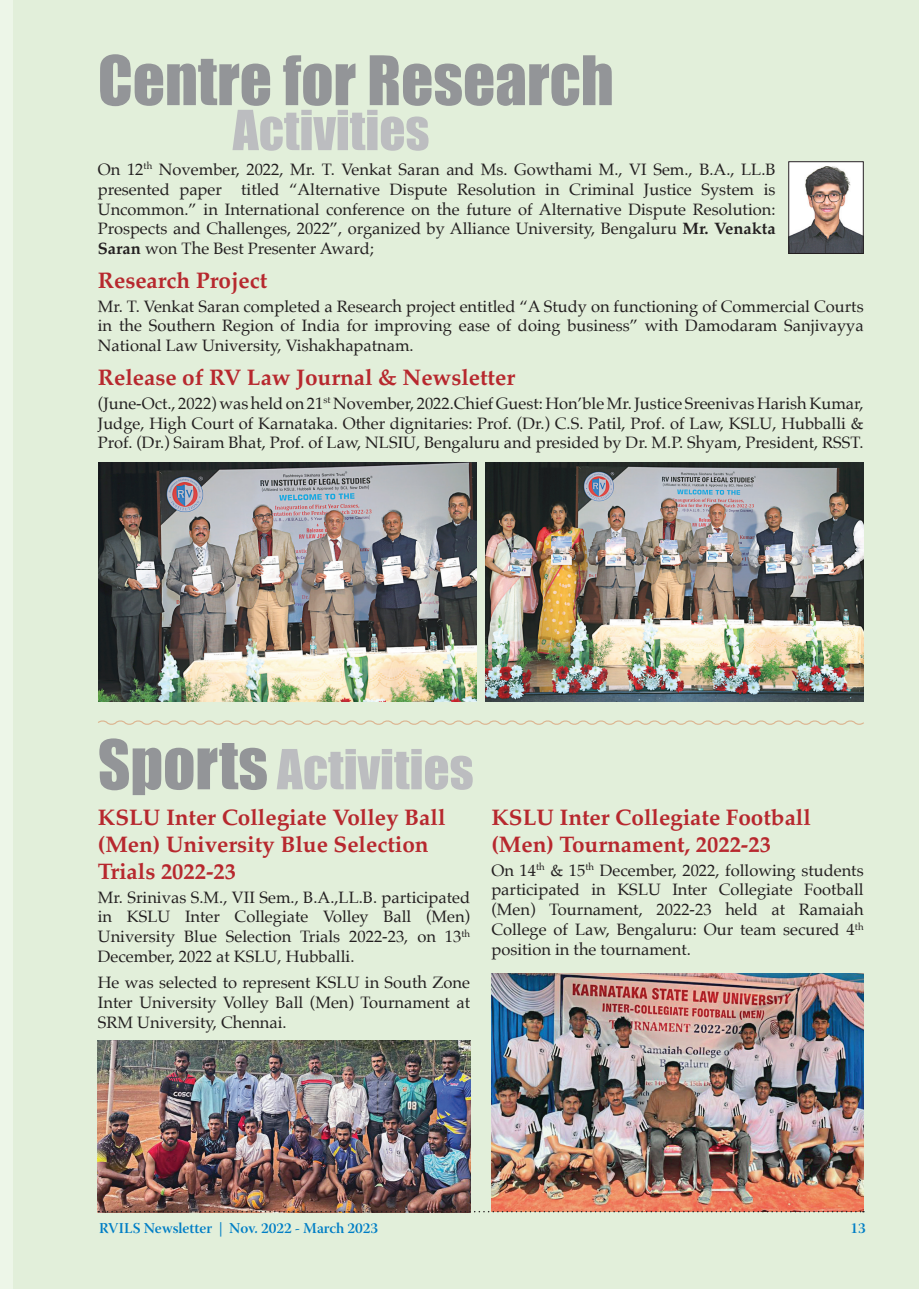
<style>
.page{position:relative;width:919px;height:1289px;background:#fff}
.page>*{position:absolute;margin:0;border:0;box-sizing:border-box;transform-origin:0 0}
.t1{font:63px "Impact";color:#939598}
.t2{font:51px "Impact";color:#bcbdc0}
.t3{font:700 22.5px/27px "Palatino";color:#b7282e}
.t4{font:16.5px/19.8px "Palatino";color:#231f20;text-align:justify}
.t5{font:15px "Warnock Pro Semibold Subh";color:#007ec5}
.s1{font-weight:700}
.s2{font-size:63px;color:#939598}
</style>
<div class="page">
<div style="left:0;top:1px;width:13px;height:1287px;background:#edf6e8"></div>
<div style="left:14px;top:0;width:904px;height:1288px;background:#e2efda"></div>
<svg style="left:98px;top:720px;width:766px;height:5px"></svg>
<img style="left:790px;top:163px;width:71px;height:89px">
<div style="left:788px;top:161px;width:75px;height:93px;border:1px solid #231f20"></div>
<img style="left:98px;top:463px;width:378px;height:238px">
<img style="left:485px;top:463px;width:378px;height:238px">
<img style="left:98px;top:1040px;width:372px;height:170px">
<img style="left:491px;top:973px;width:372px;height:237px">
<svg style="left:98px;top:1210px;width:765px;height:2px;background:#a46351"></svg>
<h1 class="t1" style="left:98px;top:42px;width:517px">Centre for Research</h1>
<h2 class="t2" style="left:233px;top:99px;width:198px">Activities</h2>
<p class="t4" style="left:98px;top:159px;width:679px">On 12<sup>th</sup> November, 2022, Mr. T. Venkat Saran and Ms. Gowthami M., VI Sem., B.A., LL.B presented paper titled “Alternative Dispute Resolution in Criminal Justice System is Uncommon.” in International conference on the future of Alternative Dispute Resolution:<br>Prospects and Challenges, 2022”, organized by Alliance University, Bengaluru <span class="s1">Mr. Venakta Saran</span> won The Best Presenter Award;</p>
<h3 class="t3" style="left:98px;top:266px;width:171px">Research Project</h3>
<p class="t4" style="left:98px;top:296px;width:767px">Mr. T. Venkat Saran completed a Research project entitled “A Study on functioning of Commercial Courts in the Southern Region of India for improving ease of doing business” with Damodaram Sanjivayya National Law University, Vishakhapatnam.</p>
<h3 class="t3" style="left:98px;top:363px;width:419px">Release of RV Law Journal &amp; Newsletter</h3>
<p class="t4" style="left:98px;top:393px;width:767px">(June-Oct., 2022) was held on 21<sup>st</sup> November, 2022.Chief Guest: Hon’ble Mr. Justice Sreenivas Harish Kumar, Judge, High Court of Karnataka. Other dignitaries: Prof. (Dr.) C.S. Patil, Prof. of Law, KSLU, Hubballi &amp; Prof. (Dr.) Sairam Bhat, Prof. of Law, NLSIU, Bengaluru and presided by Dr. M.P. Shyam, President, RSST.</p>
<h2 class="t2" style="left:98px;top:737px;width:377px"><span class="s2">Sports</span> Activities</h2>
<h3 class="t3" style="left:98px;top:802px;width:349px">KSLU Inter Collegiate Volley Ball (Men) University Blue Selection<br>Trials 2022-23</h3>
<p class="t4" style="left:98px;top:887px;width:374px">Mr. Srinivas S.M., VII Sem., B.A.,LL.B. participated in KSLU Inter Collegiate Volley Ball (Men)<br>University Blue Selection Trials 2022-23, on 13<sup>th </sup>December, 2022 at KSLU, Hubballi.</p>
<p class="t4" style="left:98px;top:972px;width:374px">He was selected to represent KSLU in South Zone Inter University Volley Ball (Men) Tournament at SRM University, Chennai.</p>
<h3 class="t3" style="left:491px;top:802px;width:321px">KSLU Inter Collegiate Football (Men) Tournament, 2022-23</h3>
<p class="t4" style="left:491px;top:860px;width:374px">On 14<sup>th</sup> &amp; 15<sup>th</sup> December, 2022, following students participated in KSLU Inter Collegiate Football (Men) Tournament, 2022-23 held at Ramaiah College of Law, Bengaluru: Our team secured 4<sup>th </sup>position in the tournament.</p>
<p class="t5" style="left:99px;top:1218px;width:280px">RVILS Newsletter | Nov. 2022 - March 2023</p>
<p class="t5" style="left:850px;top:1218px;width:17px">13</p>
</div>
